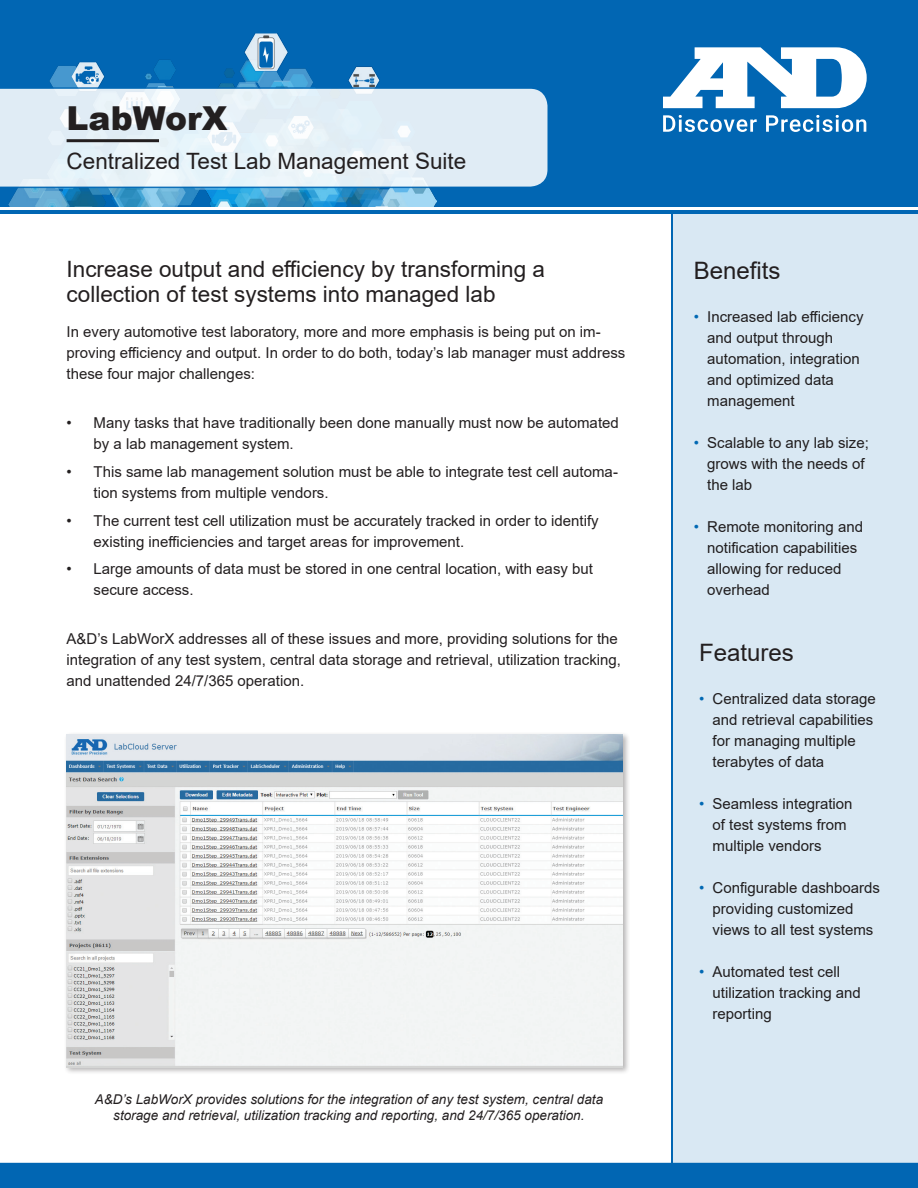
<style>
.page{position:relative;width:918px;height:1188px;background:#fff}
.page>*{position:absolute;margin:0;border:0;box-sizing:border-box;transform-origin:0 0}
.t1{font:900 33px "Arial";color:#231f20}
.t2{font:24px "Arial";color:#231f20}
.t3{font:22.5px/25.5px "Arial";color:#231f20}
.t4{font:15px/21px "Arial";color:#231f20}
.t5{font:15px/21px "Arial";color:#201d1e}
.t6{font:italic 13.5px/16.2px "Arial";color:#231f20;text-align:center}
.s1{color:#0168b3}
</style>
<div class="page">
<div style="left:0;top:0;width:918px;height:207px;background:#0166b3"></div>
<svg style="left:663px;top:47px;width:204px;height:61px"></svg>
<svg style="left:663px;top:115px;width:94px;height:17px"></svg>
<svg style="left:766px;top:115px;width:100px;height:17px"></svg>
<hr style="left:0;top:210px;width:918px;height:3px;background:#0166b3">
<hr style="left:671px;top:213px;width:2px;height:975px;background:#0166b3">
<div style="left:673px;top:213px;width:245px;height:975px;background:#d9e8f3"></div>
<img style="left:8px;top:34px;width:429px;height:173px">
<svg style="left:0;top:87px;width:548px;height:101px;background:#dcebf4"></svg>
<hr style="left:67px;top:139px;width:92px;height:3px;background:#231f20">
<div style="left:64px;top:732px;width:566px;height:343px;background:#231f20;opacity:.33"></div>
<img style="left:67px;top:735px;width:556px;height:332px">
<div style="left:0;top:1163px;width:918px;height:25px;background:#0166b3"></div>
<p class="t1" style="left:67px;top:94px;width:162px">LabWorX</p>
<p class="t3" style="left:67px;top:148px;width:401px">Centralized Test Lab Management Suite</p>
<p class="t3" style="left:67px;top:256px;width:480px">Increase output and efficiency by transforming a collection of test systems into managed lab</p>
<p class="t2" style="left:694px;top:254px;width:88px">Benefits</p>
<p class="t4" style="left:67px;top:322px;width:560px">In every automotive test laboratory, more and more emphasis is being put on im&shy;proving efficiency and output. In order to do both, today’s lab manager must address these four major challenges:</p>
<p class="t4" style="left:94px;top:412px;width:527px;text-indent:-27px">• Many tasks that have traditionally been done manually must now be automated by a lab management system.</p>
<p class="t4" style="left:94px;top:461px;width:526px;text-indent:-27px">• This same lab management solution must be able to integrate test cell automa&shy;tion systems from multiple vendors.</p>
<p class="t4" style="left:94px;top:510px;width:507px;text-indent:-27px">• The current test cell utilization must be accurately tracked in order to identify existing inefficiencies and target areas for improvement.</p>
<p class="t4" style="left:94px;top:559px;width:501px;text-indent:-27px">• Large amounts of data must be stored in one central location, with easy but secure access.</p>
<p class="t4" style="left:67px;top:628px;width:556px">A&amp;D’s LabWorX addresses all of these issues and more, providing solutions for the integration of any test system, central data storage and retrieval, utilization tracking, and unattended 24/7/365 operation.</p>
<p class="t6" style="left:95px;top:1091px;width:510px">A&amp;D’s LabWorX provides solutions for the integration of any test system, central data storage and retrieval, utilization tracking and reporting, and 24/7/365 operation.</p>
<p class="t5" style="left:707px;top:306px;width:158px;text-indent:-14px"><span class="s1">•</span> Increased lab efficiency and output through automation, integration and optimized data management</p>
<p class="t5" style="left:707px;top:432px;width:163px;text-indent:-14px"><span class="s1">•</span> Scalable to any lab size; grows with the needs of the lab</p>
<p class="t5" style="left:707px;top:516px;width:157px;text-indent:-14px"><span class="s1">•</span> Remote monitoring and notification capabilities allowing for reduced overhead</p>
<p class="t2" style="left:699px;top:636px;width:96px">Features</p>
<p class="t5" style="left:713px;top:688px;width:165px;text-indent:-14px"><span class="s1">•</span> Centralized data storage and retrieval capabilities for managing multiple terabytes of data</p>
<p class="t5" style="left:713px;top:793px;width:142px;text-indent:-14px"><span class="s1">•</span> Seamless integration of test systems from multiple vendors</p>
<p class="t5" style="left:713px;top:877px;width:169px;text-indent:-14px"><span class="s1">•</span> Configurable dashboards providing customized views to all test systems</p>
<p class="t5" style="left:713px;top:961px;width:150px;text-indent:-14px"><span class="s1">•</span> Automated test cell utilization tracking and reporting</p>
</div>
